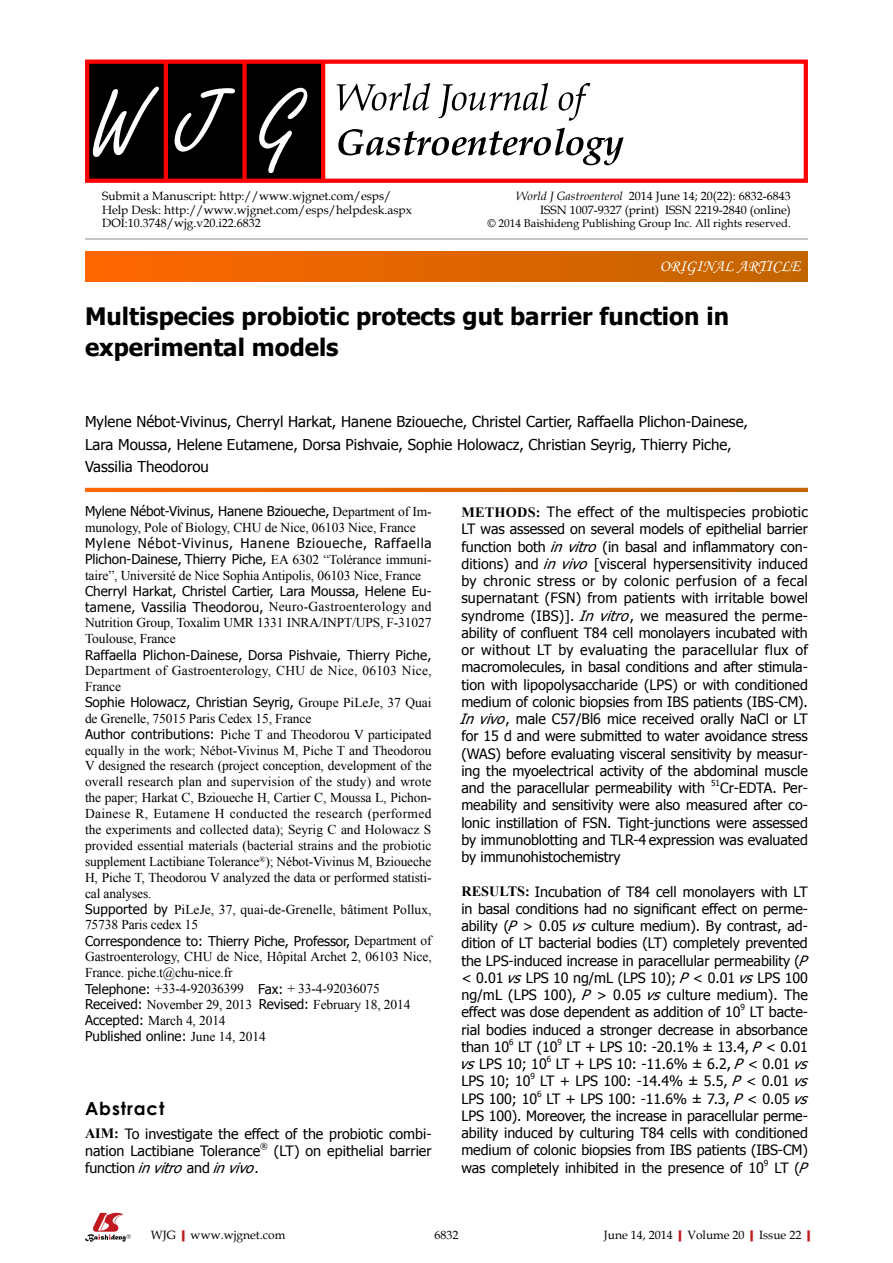
<style>
.page{position:relative;width:893px;height:1263px;background:#fff}
.page>*{position:absolute;margin:0;border:0;box-sizing:border-box;transform-origin:0 0}
.t1{font:700 24px/31.5px "Tahoma";color:#000}
.t2{font:700 18px "Century Gothic";letter-spacing:.05em;color:#000}
.t3{font:16.5px "Monotype Corsiva";color:#fff}
.t4{font:15px/22.5px "Tahoma";color:#000}
.t5{font:14.25px/17.2px "Tahoma";letter-spacing:-.005em;color:#000}
.t6{font:italic 14.25px "Tahoma";color:#000}
.t7{font:13.5px/15.9px "Times New Roman";letter-spacing:-.01em;color:#000}
.t8{font:12px/13.5px "Book Antiqua";color:#000}
.t9{font:11.25px "Book Antiqua";color:#000}
.t10{font:8.25px "Tahoma";color:#000}
.s1{font-style:italic}
.s2{font-family:"Tahoma"}
.s3{font-family:"Times New Roman";font-weight:700}
.s4{font-style:normal}
.s5{font-weight:700;color:#c01920}
</style>
<div class="page">
<div style="left:85px;top:252px;width:723px;height:29px;background:linear-gradient(to right,#f60,#c16500)"></div>
<hr style="left:85px;top:239px;width:723px;height:1px;background:#898989">
<div style="left:87px;top:61px;width:236px;height:121px;background:#000"></div>
<hr style="left:164px;top:61px;width:4px;height:121px;background:#f00">
<div style="left:242px;top:61px;width:5px;height:121px;background:#f00"></div>
<hr style="left:321px;top:61px;width:4px;height:121px;background:#f00">
<div style="left:85px;top:60px;width:723px;height:123px;border:4px solid #f00"></div>
<svg style="left:259px;top:88px;width:48px;height:85px"></svg>
<svg style="left:175px;top:88px;width:60px;height:64px"></svg>
<svg style="left:93px;top:87px;width:66px;height:70px"></svg>
<svg style="left:337px;top:83px;width:253px;height:38px"></svg>
<svg style="left:338px;top:128px;width:286px;height:37px"></svg>
<svg style="left:85px;top:488px;width:723px;height:4px"></svg>
<svg style="left:85px;top:1213px;width:46px;height:29px"></svg>
<p class="t8" style="left:102px;top:189px;width:311px">Submit a Manuscript: http://www.wjgnet.com/esps/<br>Help Desk: http://www.wjgnet.com/esps/helpdesk.aspx<br>DOI:10.3748/wjg.v20.i22.6832</p>
<p class="t8" style="left:516px;top:189px;width:276px;text-align:right"><span class="s1">World J Gastroenterol</span> 2014 June 14; 20(22): 6832-6843<br>ISSN 1007-9327 (print) ISSN 2219-2840 (online)</p>
<p class="t9" style="left:487px;top:215px;width:305px">© 2014 Baishideng Publishing Group Inc. All rights reserved.</p>
<p class="t3" style="left:660px;top:256px;width:142px">ORIGINAL ARTICLE</p>
<p class="t1" style="left:85px;top:298px;width:645px">Multispecies probiotic protects gut barrier function in experimental models</p>
<p class="t4" style="left:85px;top:410px;width:665px">Mylene Nébot-Vivinus, Cherryl Harkat, Hanene Bzioueche, Christel Cartier, Raffaella Plichon-Dainese,<br>Lara Moussa, Helene Eutamene, Dorsa Pishvaie, Sophie Holowacz, Christian Seyrig, Thierry Piche,<br>Vassilia Theodorou</p>
<p class="t7" style="left:85px;top:504px;width:348px"><span class="s2">Mylene Nébot-Vivinus, Hanene Bzioueche,</span> Department of Im&shy;munology, Pole of Biology, CHU de Nice, 06103 Nice, France <span class="s2">Mylene Nébot-Vivinus, Hanene Bzioueche, Raffaella Plichon-Dainese, Thierry Piche,</span> EA 6302 “Tolérance immuni&shy;taire”, Université de Nice Sophia Antipolis, 06103 Nice, France <span class="s2">Cherryl Harkat, Christel Cartier, Lara Moussa, Helene Eu&shy;tamene, Vassilia Theodorou,</span> Neuro-Gastroenterology and Nutrition Group, Toxalim UMR 1331 INRA/INPT/UPS, F-31027<br>Toulouse, France<br><span class="s2">Raffaella Plichon-Dainese, Dorsa Pishvaie, Thierry Piche, </span>Department of Gastroenterology, CHU de Nice, 06103 Nice, France<br><span class="s2">Sophie Holowacz, Christian Seyrig,</span> Groupe PiLeJe, 37 Quai de Grenelle, 75015 Paris Cedex 15, France<br><span class="s2">Author contributions:</span> Piche T and Theodorou V participated equally in the work; Nébot-Vivinus M, Piche T and Theodorou V designed the research (project conception, development of the overall research plan and supervision of the study) and wrote the paper; Harkat C, Bzioueche H, Cartier C, Moussa L, Pichon-Dainese R, Eutamene H conducted the research (performed the experiments and collected data); Seyrig C and Holowacz S provided essential materials (bacterial strains and the probiotic supplement Lactibiane Tolerance<sup>®</sup>); Nébot-Vivinus M, Bzioueche H, Piche T, Theodorou V analyzed the data or performed statisti&shy;cal analyses.<br><span class="s2">Supported by</span> PiLeJe, 37, quai-de-Grenelle, bâtiment Pollux, 75738 Paris cedex 15<br><span class="s2">Correspondence to: Thierry Piche, Professor,</span> Department of Gastroenterology, CHU de Nice, Hôpital Archet 2, 06103 Nice, France. piche.t@chu-nice.fr<br><span class="s2">Telephone:</span> +33-4-92036399 <span class="s2">Fax:</span> + 33-4-92036075<br><span class="s2">Received:</span> November 29, 2013 <span class="s2">Revised:</span> February 18, 2014<br><span class="s2">Accepted:</span> March 4, 2014<br><span class="s2">Published online:</span> June 14, 2014</p>
<p class="t5" style="left:459px;top:503px;width:350px;text-align:justify"><span class="s3">METHODS:</span> The effect of the multispecies probiotic LT was assessed on several models of epithelial barrier function both <span class="s1">invitro</span> (in basal and inflammatory con&shy;ditions) and <span class="s1">invivo</span> [visceral hypersensitivity induced by chronic stress or by colonic perfusion of a fecal supernatant (FSN) from patients with irritable bowel syndrome (IBS)]. <span class="s1">Invitro</span>, we measured the perme&shy;ability of confluent T84 cell monolayers incubated with or without LT by evaluating the paracellular flux of macromolecules, in basal conditions and after stimula&shy;tion with lipopolysaccharide (LPS) or with conditioned medium of colonic biopsies from IBS patients (IBS-CM).<br><span class="s1">Invivo</span>, male C57/Bl6 mice received orally NaCl or LT for 15 d and were submitted to water avoidance stress (WAS) before evaluating visceral sensitivity by measur&shy;ing the myoelectrical activity of the abdominal muscle and the paracellular permeability with</p>
<p class="t10" style="left:711px;top:777px;width:11px">51</p>
<p class="t5" style="left:461px;top:779px;width:348px;text-align:justify;text-indent:259px">Cr-EDTA. Per&shy;meability and sensitivity were also measured after co&shy;lonic instillation of FSN. Tight-junctions were assessed by immunoblotting and TLR-4 expression was evaluated by immunohistochemistry</p>
<p class="t5" style="left:461px;top:882px;width:353px"><span class="s3">RESULTS:</span> Incubation of T84 cell monolayers with LT in basal conditions had no significant effect on perme&shy;ability (<span class="s1">P</span> &gt; 0.05 <span class="s1">vs</span> culture medium). By contrast, ad&shy;dition of LT bacterial bodies (LT) completely prevented the LPS-induced increase in paracellular permeability (<span class="s1">P </span>&lt; 0.01 <span class="s1">vs</span>LPS 10 ng/mL (LPS 10); <span class="s1">P</span> &lt; 0.01 <span class="s1">vs</span>LPS 100 ng/mL (LPS 100), <span class="s1">P</span> &gt; 0.05 <span class="s1">vs</span> culture medium). The effect was dose dependent as addition of 10</p>
<p class="t10" style="left:740px;top:1002px;width:6px">9</p>
<p class="t5" style="left:461px;top:1003px;width:348px;text-align:justify;text-indent:289px">LT bacte&shy;rial bodies induced a stronger decrease in absorbance than 10</p>
<p class="t10" style="left:509px;top:1036px;width:6px">6</p>
<p class="t5" style="left:518px;top:1037px;width:41px">LT (10</p>
<p class="t10" style="left:557px;top:1036px;width:6px">9</p>
<p class="t5" style="left:566px;top:1037px;width:243px">LT + LPS 10: -20.1% ± 13.4, <span class="s1">P</span> &lt; 0.01</p>
<p class="t5" style="left:459px;top:1055px;width:89px"><span class="s1">vs</span>LPS 10; 10</p>
<p class="t10" style="left:547px;top:1053px;width:6px">6</p>
<p class="t5" style="left:556px;top:1055px;width:258px">LT + LPS 10: -11.6% ± 6.2, <span class="s1">P</span> &lt; 0.01 <span class="s1">vs</span></p>
<p class="t5" style="left:461px;top:1072px;width:71px">LPS 10; 10</p>
<p class="t10" style="left:530px;top:1071px;width:6px">9</p>
<p class="t5" style="left:540px;top:1072px;width:274px">LT + LPS 100: -14.4% ± 5.5, <span class="s1">P</span> &lt; 0.01 <span class="s1">vs</span></p>
<p class="t5" style="left:461px;top:1089px;width:77px">LPS 100; 10</p>
<p class="t10" style="left:537px;top:1088px;width:6px">6</p>
<p class="t5" style="left:461px;top:1089px;width:353px;text-indent:85px">LT + LPS 100: -11.6% ± 7.3, <span class="s1">P</span> &lt; 0.05 <span class="s1">vs </span>LPS 100). Moreover, the increase in paracellular perme&shy;ability induced by culturing T84 cells with conditioned medium of colonic biopsies from IBS patients (IBS-CM) was completely inhibited in the presence of 10</p>
<p class="t2" style="left:85px;top:1094px;width:81px">Abstract</p>
<p class="t5" style="left:85px;top:1124px;width:348px"><span class="s3">AIM:</span> To investigate the effect of the probiotic combi&shy;nation Lactibiane Tolerance</p>
<p class="t10" style="left:260px;top:1140px;width:9px">®</p>
<p class="t5" style="left:274px;top:1141px;width:159px">(LT) on epithelial barrier</p>
<p class="t10" style="left:764px;top:1157px;width:6px">9</p>
<p class="t5" style="left:774px;top:1158px;width:40px">LT (<span class="s1">P</span></p>
<p class="t6" style="left:85px;top:1158px;width:176px"><span class="s4">fu n ct i o n</span> invitro <span class="s4">a n d</span> invivo<span class="s4">.</span></p>
<p class="t8" style="left:151px;top:1227px;width:136px">WJG<span class="s5">|</span>www.wjgnet.com</p>
<p class="t8" style="left:434px;top:1227px;width:25px">6832</p>
<p class="t8" style="left:604px;top:1227px;width:214px">June 14, 2014<span class="s5">|</span>Volume 20<span class="s5">|</span>Issue 22<span class="s5">|</span></p>
</div>
